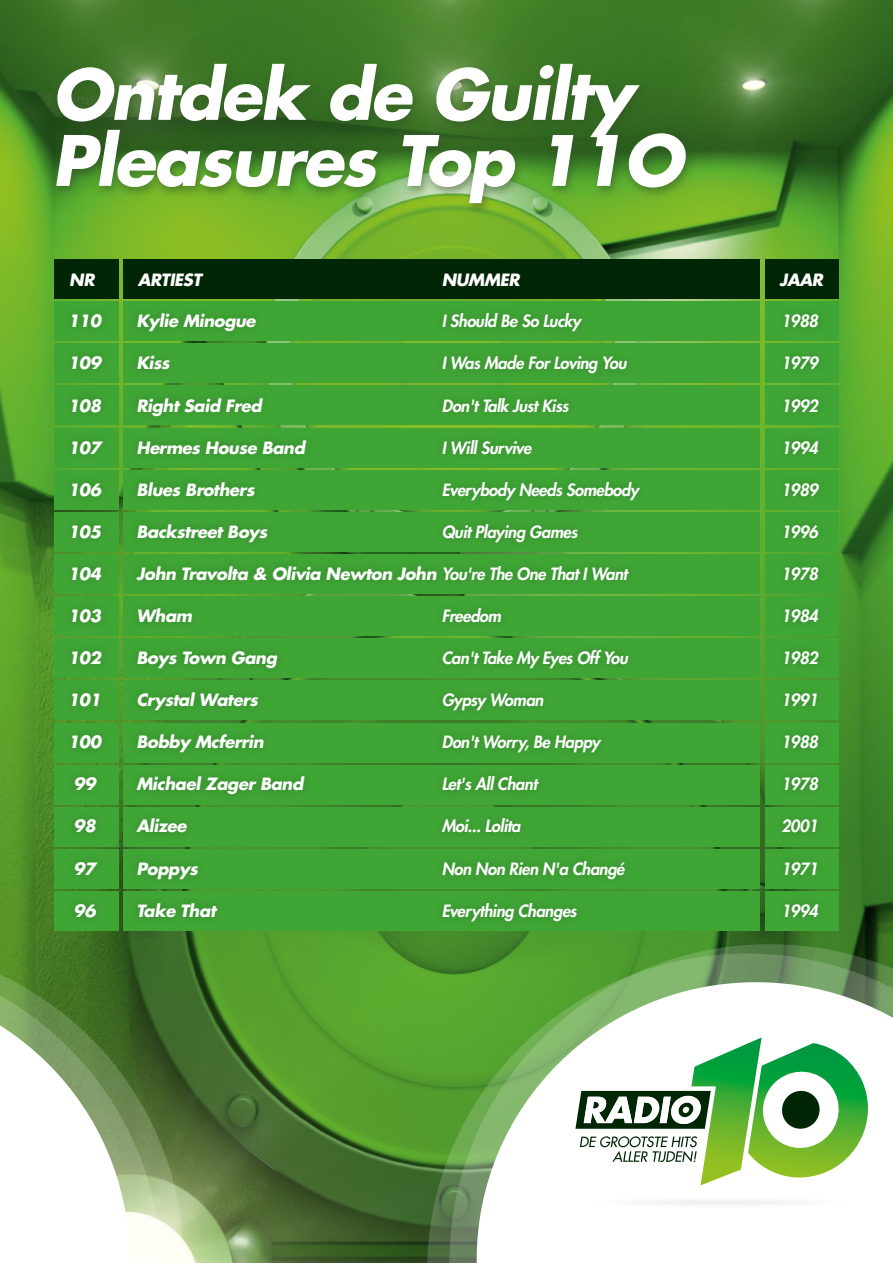
<style>
.page{position:relative;width:893px;height:1263px;background:#fff}
.page>*{position:absolute;margin:0;border:0;box-sizing:border-box;transform-origin:0 0}
.t1{font:italic 700 67.5px/66px "Futura Std";letter-spacing:-.025em;color:#fff}
.t2{font:italic 800 16.5px "Futura Std";letter-spacing:-.025em;color:#fff}
.t3{font:italic 700 16.5px "Futura Std";letter-spacing:-.025em;color:#fff}
.s1{font-weight:800}
</style>
<div class="page">
<img style="left:0;top:0;width:893px;height:1263px">
<svg style="left:427px;top:953px;width:22px;height:310px;background:#508f32"></svg>
<svg style="left:0;top:944px;width:184px;height:319px;background:#66864e"></svg>
<svg style="left:449px;top:944px;width:444px;height:319px;background:#5a9542"></svg>
<svg style="left:0;top:982px;width:130px;height:281px"></svg>
<svg style="left:477px;top:982px;width:416px;height:281px"></svg>
<svg style="left:575px;top:1037px;width:293px;height:148px"></svg>
<div style="left:682px;top:1107px;width:7px;height:6px;background:#fff;border-radius:50%"></div>
<div style="left:570px;top:1193px;width:298px;height:19px;background:#fefefe;border-radius:50%"></div>
<div style="left:54px;top:259px;width:64px;height:40px;background:#002605"></div>
<div style="left:54px;top:596px;width:64px;height:40px;background:#3fa535"></div>
<div style="left:54px;top:428px;width:64px;height:39px;background:#3fa535"></div>
<div style="left:54px;top:765px;width:64px;height:39px;background:#3fa535"></div>
<div style="left:54px;top:344px;width:64px;height:39px;background:#3fa535"></div>
<div style="left:54px;top:681px;width:64px;height:39px;background:#3fa535"></div>
<div style="left:54px;top:512px;width:64px;height:40px;background:#3fa535"></div>
<div style="left:54px;top:849px;width:64px;height:40px;background:#3fa535"></div>
<div style="left:54px;top:302px;width:64px;height:39px;background:#3fa535"></div>
<div style="left:54px;top:639px;width:64px;height:39px;background:#3fa535"></div>
<div style="left:54px;top:470px;width:64px;height:39px;background:#3fa535"></div>
<div style="left:54px;top:807px;width:64px;height:39px;background:#3fa535"></div>
<div style="left:54px;top:386px;width:64px;height:39px;background:#3fa535"></div>
<div style="left:54px;top:723px;width:64px;height:39px;background:#3fa535"></div>
<div style="left:54px;top:554px;width:64px;height:40px;background:#3fa535"></div>
<div style="left:54px;top:891px;width:64px;height:40px;background:#3fa535"></div>
<div style="left:765px;top:259px;width:74px;height:40px;background:#002605"></div>
<div style="left:765px;top:596px;width:74px;height:40px;background:#3fa535"></div>
<div style="left:765px;top:428px;width:74px;height:39px;background:#3fa535"></div>
<div style="left:765px;top:765px;width:74px;height:39px;background:#3fa535"></div>
<div style="left:765px;top:344px;width:74px;height:39px;background:#3fa535"></div>
<div style="left:765px;top:681px;width:74px;height:39px;background:#3fa535"></div>
<div style="left:765px;top:512px;width:74px;height:40px;background:#3fa535"></div>
<div style="left:765px;top:849px;width:74px;height:40px;background:#3fa535"></div>
<div style="left:765px;top:302px;width:74px;height:39px;background:#3fa535"></div>
<div style="left:765px;top:639px;width:74px;height:39px;background:#3fa535"></div>
<div style="left:765px;top:470px;width:74px;height:39px;background:#3fa535"></div>
<div style="left:765px;top:807px;width:74px;height:39px;background:#3fa535"></div>
<div style="left:765px;top:386px;width:74px;height:39px;background:#3fa535"></div>
<div style="left:765px;top:723px;width:74px;height:39px;background:#3fa535"></div>
<div style="left:765px;top:554px;width:74px;height:40px;background:#3fa535"></div>
<div style="left:765px;top:891px;width:74px;height:40px;background:#3fa535"></div>
<div style="left:124px;top:259px;width:636px;height:40px;background:#002605"></div>
<div style="left:124px;top:302px;width:636px;height:39px;background:#3fa535"></div>
<div style="left:124px;top:891px;width:636px;height:40px;background:#3fa535"></div>
<div style="left:64px;top:305px;width:763px;height:625px;background:#000;opacity:.2"></div>
<div style="left:50px;top:59px;width:645px;height:157px;background:#315324;opacity:.54"></div>
<h1 class="t1" style="left:52px;top:62px;width:633px">Ontdek de Guilty<br>Pleasures Top 11O</h1>
<p class="t3" style="left:69px;top:269px;width:27px">NR</p>
<p class="t3" style="left:138px;top:269px;width:65px">ARTIEST</p>
<p class="t3" style="left:442px;top:269px;width:80px">NUMMER</p>
<p class="t3" style="left:779px;top:269px;width:45px">JAAR</p>
<p class="t3" style="left:68px;top:310px;width:35px">110</p>
<p class="t3" style="left:136px;top:310px;width:121px">Kylie Minogue</p>
<p class="t2" style="left:442px;top:311px;width:140px">I Should Be So Lucky</p>
<p class="t2" style="left:781px;top:311px;width:38px">1988</p>
<p class="t3" style="left:68px;top:352px;width:35px">109</p>
<p class="t3" style="left:136px;top:352px;width:35px">Kiss</p>
<p class="t2" style="left:442px;top:353px;width:186px">I Was Made For Loving You</p>
<p class="t2" style="left:781px;top:353px;width:38px">1979</p>
<p class="t3" style="left:68px;top:394px;width:35px">108</p>
<p class="t3" style="left:136px;top:394px;width:127px">Right Said Fred</p>
<p class="t2" style="left:442px;top:395px;width:128px">Don't Talk Just Kiss</p>
<p class="t2" style="left:781px;top:395px;width:38px">1992</p>
<p class="t3" style="left:68px;top:436px;width:35px">107</p>
<p class="t3" style="left:136px;top:436px;width:170px">Hermes House Band</p>
<p class="t2" style="left:442px;top:437px;width:91px">I Will Survive</p>
<p class="t2" style="left:781px;top:437px;width:38px">1994</p>
<p class="t3" style="left:68px;top:478px;width:35px">106</p>
<p class="t3" style="left:136px;top:478px;width:119px">Blues Brothers</p>
<p class="t2" style="left:442px;top:479px;width:198px">Everybody Needs Somebody</p>
<p class="t2" style="left:781px;top:479px;width:38px">1989</p>
<p class="t3" style="left:68px;top:521px;width:35px">105</p>
<p class="t3" style="left:136px;top:521px;width:132px">Backstreet Boys</p>
<p class="t2" style="left:442px;top:521px;width:137px">Quit Playing Games</p>
<p class="t2" style="left:781px;top:521px;width:38px">1996</p>
<p class="t3" style="left:68px;top:563px;width:35px">104</p>
<p class="t3" style="left:136px;top:563px;width:492px">John Travolta &amp; Olivia Newton John <span class="s1">You're The One That I Want</span></p>
<p class="t2" style="left:781px;top:563px;width:38px">1978</p>
<p class="t3" style="left:68px;top:605px;width:35px">103</p>
<p class="t3" style="left:136px;top:605px;width:57px">Wham</p>
<p class="t2" style="left:442px;top:605px;width:61px">Freedom</p>
<p class="t2" style="left:781px;top:605px;width:38px">1984</p>
<p class="t3" style="left:68px;top:647px;width:35px">102</p>
<p class="t3" style="left:136px;top:647px;width:142px">Boys Town Gang</p>
<p class="t2" style="left:442px;top:647px;width:188px">Can't Take My Eyes Off You</p>
<p class="t2" style="left:781px;top:647px;width:38px">1982</p>
<p class="t3" style="left:68px;top:689px;width:35px">101</p>
<p class="t3" style="left:136px;top:689px;width:123px">Crystal Waters</p>
<p class="t2" style="left:442px;top:690px;width:103px">Gypsy Woman</p>
<p class="t2" style="left:781px;top:690px;width:38px">1991</p>
<p class="t3" style="left:68px;top:731px;width:35px">100</p>
<p class="t3" style="left:136px;top:731px;width:129px">Bobby Mcferrin</p>
<p class="t2" style="left:442px;top:732px;width:160px">Don't Worry, Be Happy</p>
<p class="t2" style="left:781px;top:732px;width:38px">1988</p>
<p class="t3" style="left:73px;top:773px;width:24px">99</p>
<p class="t3" style="left:136px;top:773px;width:168px">Michael Zager Band</p>
<p class="t2" style="left:442px;top:774px;width:97px">Let's All Chant</p>
<p class="t2" style="left:781px;top:774px;width:38px">1978</p>
<p class="t3" style="left:73px;top:815px;width:24px">98</p>
<p class="t3" style="left:136px;top:815px;width:52px">Alizee</p>
<p class="t2" style="left:442px;top:816px;width:80px">Moi... Lolita</p>
<p class="t2" style="left:781px;top:816px;width:38px">2001</p>
<p class="t3" style="left:73px;top:857px;width:24px">97</p>
<p class="t3" style="left:136px;top:857px;width:63px">Poppys</p>
<p class="t2" style="left:442px;top:858px;width:184px">Non Non Rien N'a Changé</p>
<p class="t2" style="left:781px;top:858px;width:38px">1971</p>
<p class="t3" style="left:73px;top:899px;width:24px">96</p>
<p class="t3" style="left:136px;top:899px;width:81px">Take That</p>
<p class="t2" style="left:442px;top:900px;width:136px">Everything Changes</p>
<p class="t2" style="left:781px;top:900px;width:38px">1994</p>
</div>
